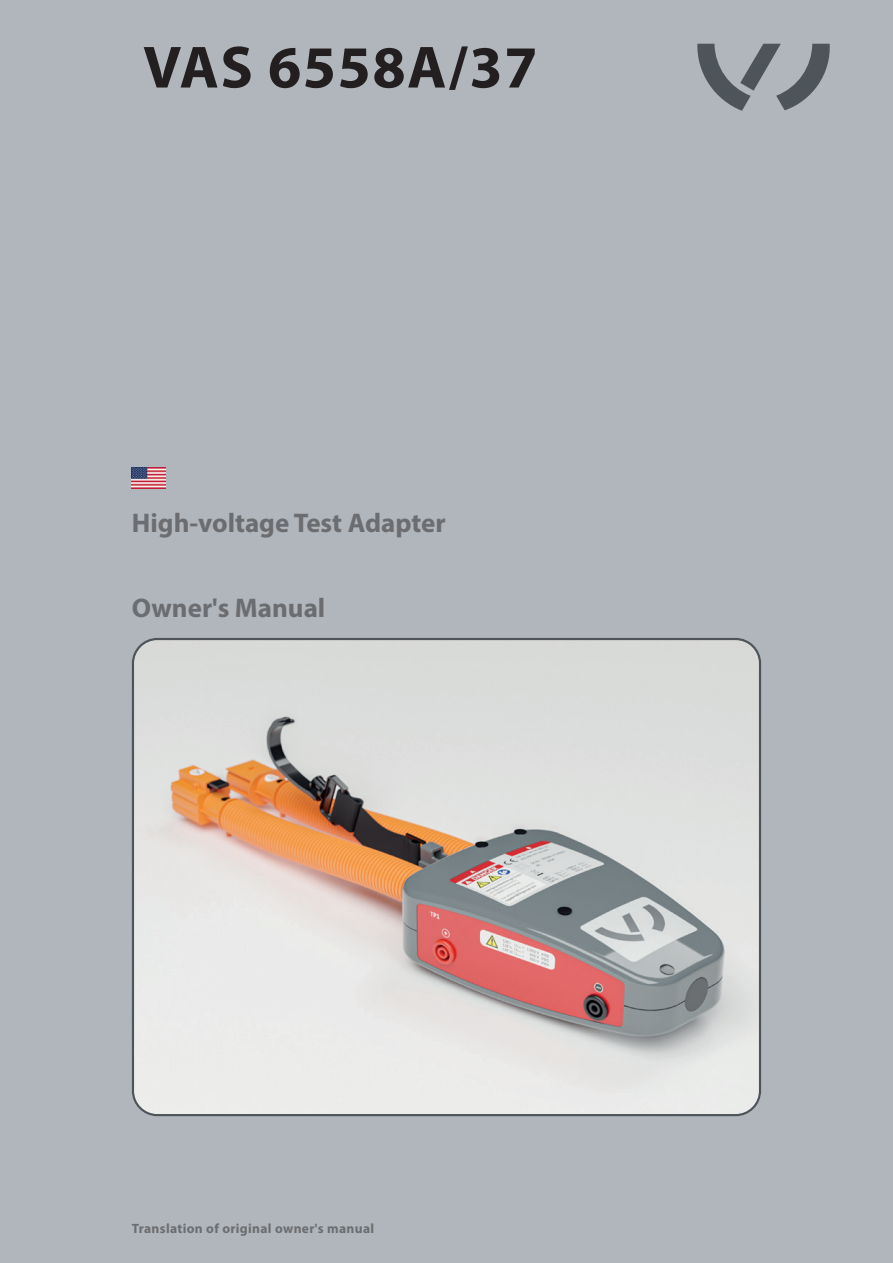
<style>
.page{position:relative;width:893px;height:1263px;background:#b0b6bb}
.page>*{position:absolute;margin:0;border:0;box-sizing:border-box;transform-origin:0 0}
.t1{font:700 60px "Myriad Pro";letter-spacing:.025em;color:#231f20}
.t2{font:700 27px "Myriad Pro";color:#6c6d70}
.t3{font:700 13.5px "Myriad Pro";letter-spacing:.025em;color:#6c6d70}
</style>
<div class="page">
<svg style="left:697px;top:44px;width:133px;height:67px"></svg>
<img style="left:132px;top:638px;width:629px;height:478px">
<div style="left:132px;top:638px;width:629px;height:478px;border:2px solid #4d545a;border-radius:24px"></div>
<img style="left:132px;top:468px;width:34px;height:20px">
<h1 class="t1" style="left:143px;top:28px;width:396px">VAS 6558A/37</h1>
<p class="t2" style="left:132px;top:505px;width:315px">High-voltage Test Adapter</p>
<p class="t2" style="left:132px;top:590px;width:195px">Owner's Manual</p>
<p class="t3" style="left:132px;top:1220px;width:244px">Translation of original owner's manual</p>
</div>
